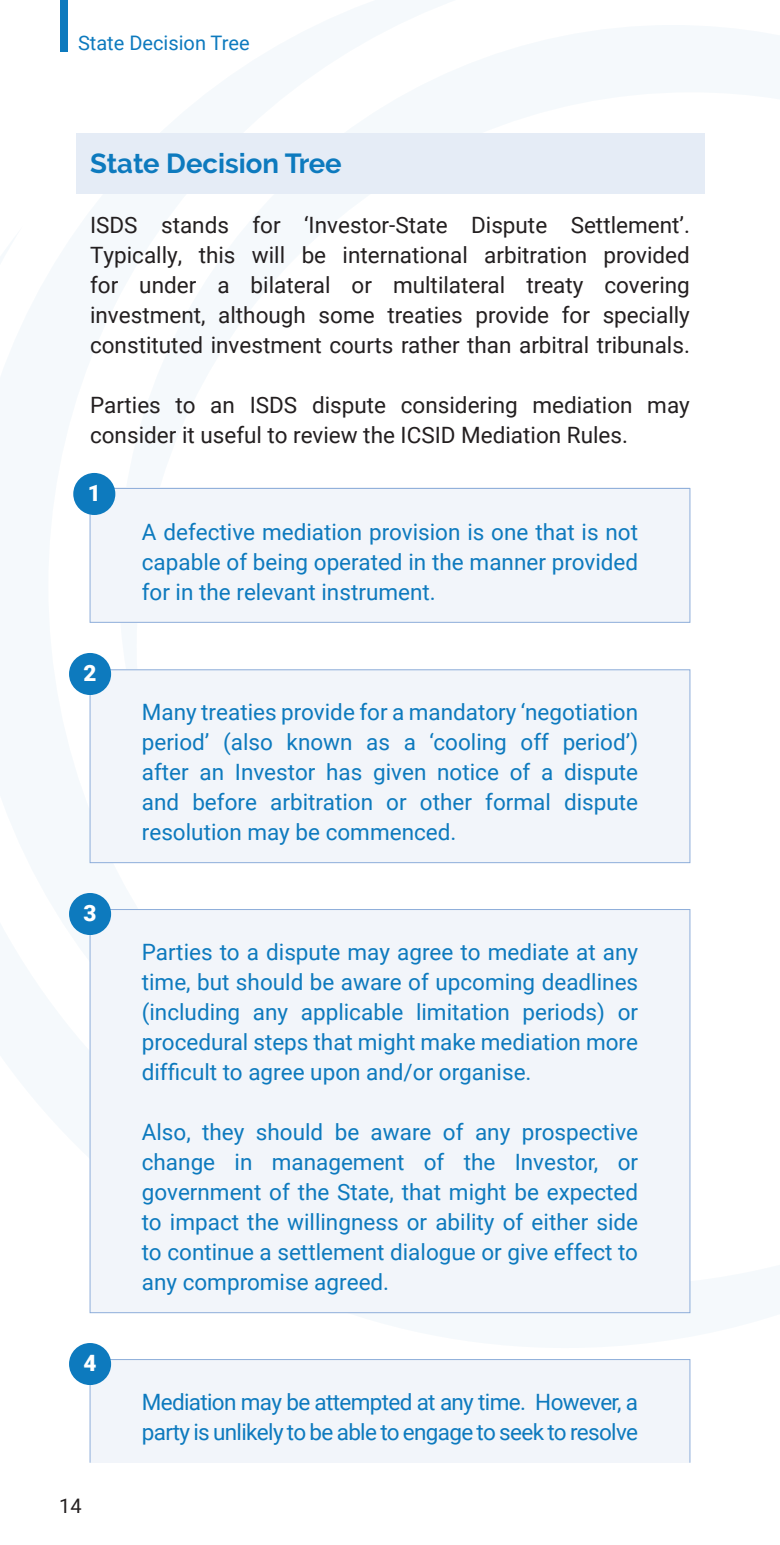
<style>
.page{position:relative;width:780px;height:1545px;background:#fff}
.page>*{position:absolute;margin:0;border:0;box-sizing:border-box;transform-origin:0 0}
.t1{font:700 27.5px "Raleway";color:#0d7abe}
.t2{font:22.5px/30px "Roboto";color:#0d7abe;text-align:justify}
.t3{font:22.5px/30px "Roboto";color:#231f20;text-align:justify}
.t4{font:22.5px/30px "Roboto";letter-spacing:-.03em;color:#0d7abe}
.t5{font:900 22.5px "Roboto";color:#fff}
.t6{font:20px "Roboto";color:#0d7abe}
.t7{font:20px "Roboto";color:#231f20}
</style>
<div class="page">
<div style="left:90px;top:1359px;width:600px;height:104px;background:#f2f5fa"></div>
<div style="left:90px;top:1359px;width:600px;height:104px;border:1px solid #8eaeda"></div>
<div style="left:69px;top:1343px;width:42px;height:42px;background:#0d7abe;border-radius:50%"></div>
<div style="left:90px;top:909px;width:600px;height:404px;background:#f2f5fa"></div>
<div style="left:69px;top:893px;width:42px;height:42px;background:#0d7abe;border-radius:50%"></div>
<div style="left:90px;top:488px;width:600px;height:135px;background:#f2f5fa"></div>
<div style="left:90px;top:488px;width:600px;height:135px;border:1px solid #8eaeda"></div>
<div style="left:73px;top:473px;width:42px;height:42px;background:#0d7abe;border-radius:50%"></div>
<div style="left:90px;top:669px;width:600px;height:194px;background:#f2f5fa"></div>
<div style="left:90px;top:669px;width:600px;height:194px;border:1px solid #8eaeda"></div>
<div style="left:69px;top:653px;width:42px;height:42px;background:#0d7abe;border-radius:50%"></div>
<div style="left:76px;top:133px;width:628px;height:61px;background:#e5ecf6"></div>
<p class="t6" style="left:78px;top:29px;width:173px">State Decision Tree</p>
<p class="t1" style="left:90px;top:148px;width:253px">State Decision Tree</p>
<p class="t3" style="left:90px;top:209px;width:601px">ISDS stands for ‘Investor-State Dispute Settlement’.<br>Typically, this will be international arbitration provided for under a bilateral or multilateral treaty covering investment, although some treaties provide for specially constituted investment courts rather than arbitral tribunals.</p>
<p class="t3" style="left:90px;top:389px;width:601px">Parties to an ISDS dispute considering mediation may consider it useful to review the ICSID Mediation Rules.</p>
<p class="t5" style="left:88px;top:477px;width:15px">1</p>
<p class="t5" style="left:84px;top:657px;width:15px">2</p>
<p class="t5" style="left:84px;top:897px;width:15px">3</p>
<p class="t5" style="left:84px;top:1347px;width:15px">4</p>
<p class="t7" style="left:59px;top:1491px;width:24px">14</p>
<p class="t2" style="left:142px;top:516px;width:498px">A defective mediation provision is one that is not capable of being operated in the manner provided for in the relevant instrument.</p>
<p class="t2" style="left:142px;top:696px;width:498px">Many treaties provide for a mandatory ‘negotiation period’ (also known as a ‘cooling off period’) after an Investor has given notice of a dispute and before arbitration or other formal dispute resolution may be commenced.</p>
<p class="t2" style="left:142px;top:936px;width:498px">Parties to a dispute may agree to mediate at any time, but should be aware of upcoming deadlines (including any applicable limitation periods) or procedural steps that might make mediation more difficult to agree upon and/or organise.</p>
<p class="t2" style="left:142px;top:1116px;width:498px">Also, they should be aware of any prospective change in management of the Investor, or government of the State, that might be expected to impact the willingness or ability of either side to continue a settlement dialogue or give effect to any compromise agreed.</p>
<p class="t4" style="left:142px;top:1386px;width:498px">Mediation may be attempted at any time. However, a party is unlikely to be able to engage to seek to resolve</p>
</div>
